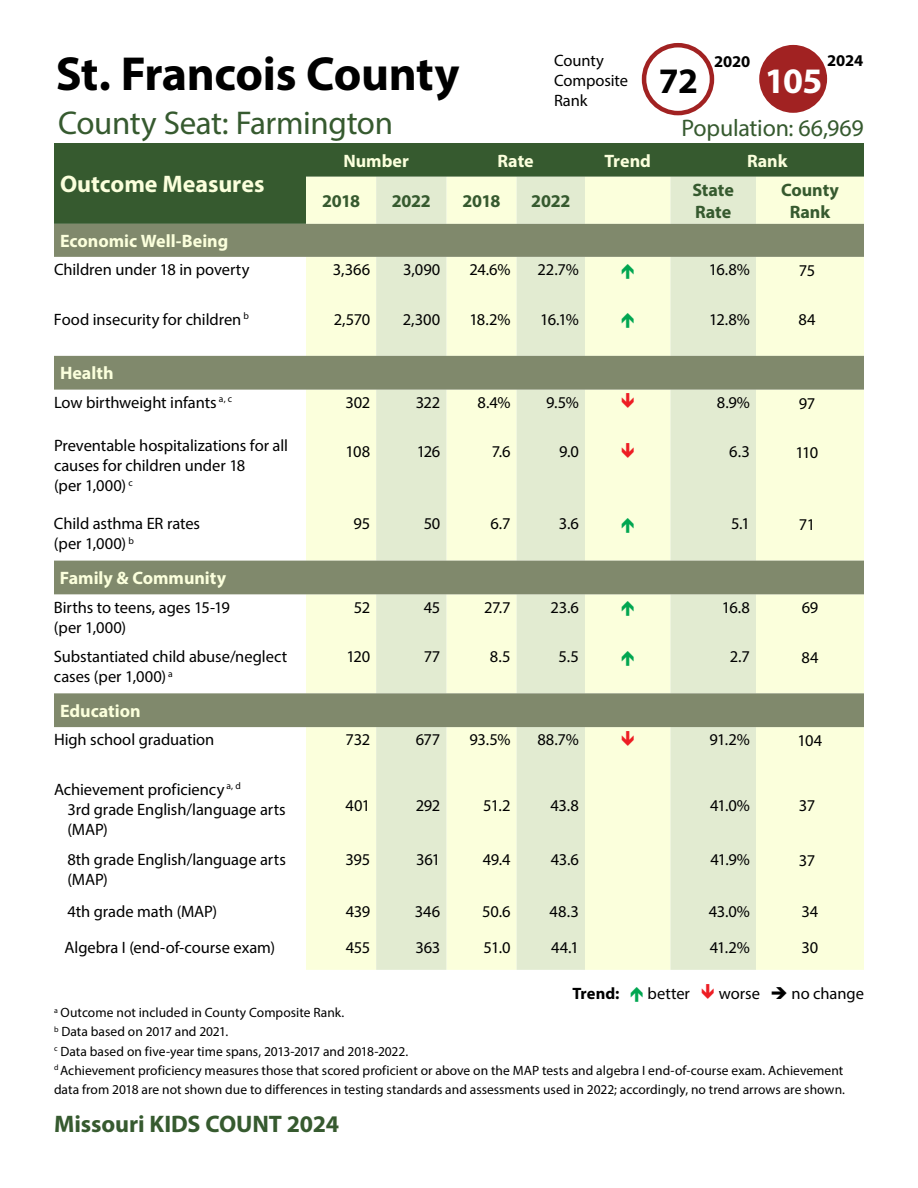
<style>
.page{position:relative;width:918px;height:1188px;background:#fff}
.page>*{position:absolute;margin:0;border:0;box-sizing:border-box;transform-origin:0 0}
.t1{font:700 48px "Myriad Pro";letter-spacing:-.01em;color:#000}
.t2{font:700 36px "Myriad Pro";color:#fff}
.t3{font:700 36px "Myriad Pro";color:#000}
.t4{font:33px "Myriad Pro";letter-spacing:-.015em;color:#365a2f}
.t5{font:700 24px "Myriad Pro";letter-spacing:-.005em;color:#365a2f}
.t6{font:24px "Myriad Pro";letter-spacing:-.01em;color:#365a2f}
.t7{font:700 24px "Myriad Pro";color:#fbffdc}
.t8{font:700 18px "Myriad Pro";color:#fbffdc}
.t9{font:700 18px/21.6px "Myriad Pro";letter-spacing:-.01em;color:#365a2f}
.t10{font:16.5px/19.8px "Myriad Pro";letter-spacing:-.005em;color:#000}
.t11{font:700 16.5px "Myriad Pro";letter-spacing:-.005em;color:#000}
.t12{font:13.5px/19.2px "Myriad Pro";color:#000}
</style>
<div class="page">
<div style="left:54px;top:143px;width:810px;height:81px;background:#365a2f"></div>
<div style="left:306px;top:177px;width:558px;height:793px;background:#fbffdc"></div>
<svg style="left:376px;top:177px;width:380px;height:793px;background:#ecf3d5"></svg>
<svg style="left:54px;top:224px;width:810px;height:503px"></svg>
<div style="left:759px;top:45px;width:68px;height:68px;background:#a12222;border-radius:50%"></div>
<div style="left:642px;top:43px;width:72px;height:72px;border:4px solid #a12222;border-radius:50%"></div>
<svg style="left:622px;top:263px;width:12px;height:15px"></svg>
<svg style="left:622px;top:313px;width:12px;height:15px"></svg>
<svg style="left:622px;top:393px;width:12px;height:15px"></svg>
<svg style="left:622px;top:443px;width:12px;height:15px"></svg>
<svg style="left:622px;top:518px;width:12px;height:15px"></svg>
<svg style="left:622px;top:601px;width:12px;height:15px"></svg>
<svg style="left:622px;top:650px;width:12px;height:15px"></svg>
<svg style="left:622px;top:731px;width:12px;height:15px"></svg>
<h1 class="t1" style="left:56px;top:42px;width:405px">St. Francois County</h1>
<h3 class="t4" style="left:58px;top:103px;width:336px">County Seat: Farmington</h3>
<p class="t10" style="left:554px;top:51px;width:51px">County</p>
<p class="t11" style="left:714px;top:51px;width:38px">2020</p>
<p class="t10" style="left:554px;top:70px;width:76px">Composite<br>Rank</p>
<h2 class="t3" style="left:659px;top:57px;width:41px">72</h2>
<p class="t11" style="left:827px;top:50px;width:38px">2024</p>
<h2 class="t2" style="left:765px;top:57px;width:59px">105</h2>
<h3 class="t6" style="left:681px;top:113px;width:184px">Population: 66,969</h3>
<h3 class="t7" style="left:60px;top:169px;width:206px">Outcome Measures</h3>
<p class="t8" style="left:343px;top:149px;width:67px">Number</p>
<p class="t8" style="left:498px;top:149px;width:38px">Rate</p>
<p class="t8" style="left:605px;top:149px;width:48px">Trend</p>
<p class="t8" style="left:747px;top:149px;width:42px">Rank</p>
<p class="t9" style="left:322px;top:190px;width:40px">2018</p>
<p class="t9" style="left:392px;top:190px;width:41px">2022</p>
<p class="t9" style="left:462px;top:190px;width:40px">2018</p>
<p class="t9" style="left:531px;top:190px;width:41px">2022</p>
<p class="t9" style="left:693px;top:179px;width:43px">State<br>Rate</p>
<p class="t9" style="left:781px;top:179px;width:59px;text-align:center">County<br>Rank</p>
<p class="t8" style="left:60px;top:229px;width:170px">Economic Well-Being</p>
<p class="t10" style="left:54px;top:260px;width:197px">Children under 18 in poverty</p>
<p class="t10" style="left:333px;top:260px;width:39px">3,366</p>
<p class="t10" style="left:403px;top:260px;width:39px">3,090</p>
<p class="t10" style="left:470px;top:260px;width:43px">24.6%</p>
<p class="t10" style="left:538px;top:260px;width:43px">22.7%</p>
<p class="t10" style="left:709px;top:260px;width:43px">16.8%</p>
<p class="t10" style="left:799px;top:260px;width:18px">75</p>
<p class="t10" style="left:54px;top:309px;width:196px">Food insecurity for children <sup>b</sup></p>
<p class="t10" style="left:334px;top:309px;width:38px">2,570</p>
<p class="t10" style="left:403px;top:309px;width:39px">2,300</p>
<p class="t10" style="left:469px;top:309px;width:43px">18.2%</p>
<p class="t10" style="left:540px;top:309px;width:40px">16.1%</p>
<p class="t10" style="left:709px;top:309px;width:42px">12.8%</p>
<p class="t10" style="left:798px;top:310px;width:19px">84</p>
<p class="t8" style="left:60px;top:362px;width:55px">Health</p>
<p class="t10" style="left:54px;top:392px;width:180px">Low birthweight infants <sup>a,</sup> <sup>c</sup></p>
<p class="t10" style="left:345px;top:392px;width:26px">302</p>
<p class="t10" style="left:416px;top:392px;width:26px">322</p>
<p class="t10" style="left:478px;top:392px;width:35px">8.4%</p>
<p class="t10" style="left:546px;top:392px;width:34px">9.5%</p>
<p class="t10" style="left:717px;top:392px;width:35px">8.9%</p>
<p class="t10" style="left:799px;top:393px;width:18px">97</p>
<p class="t10" style="left:54px;top:436px;width:236px">Preventable hospitalizations for all causes for children under 18<br>(per 1,000) <sup>c</sup></p>
<p class="t10" style="left:346px;top:442px;width:26px">108</p>
<p class="t10" style="left:417px;top:442px;width:25px">126</p>
<p class="t10" style="left:492px;top:442px;width:20px">7.6</p>
<p class="t10" style="left:559px;top:442px;width:21px">9.0</p>
<p class="t10" style="left:729px;top:442px;width:22px">6.3</p>
<p class="t10" style="left:796px;top:443px;width:24px">110</p>
<p class="t10" style="left:54px;top:514px;width:148px">Child asthma ER rates (per 1,000) <sup>b</sup></p>
<p class="t10" style="left:354px;top:514px;width:18px">95</p>
<p class="t10" style="left:424px;top:514px;width:18px">50</p>
<p class="t10" style="left:490px;top:514px;width:22px">6.7</p>
<p class="t10" style="left:559px;top:514px;width:22px">3.6</p>
<p class="t10" style="left:731px;top:514px;width:20px">5.1</p>
<p class="t10" style="left:799px;top:515px;width:18px">71</p>
<p class="t8" style="left:60px;top:566px;width:168px">Family &amp; Community</p>
<p class="t10" style="left:54px;top:597px;width:177px">Births to teens, ages 15-19 (per 1,000)</p>
<p class="t10" style="left:354px;top:597px;width:18px">52</p>
<p class="t10" style="left:424px;top:597px;width:18px">45</p>
<p class="t10" style="left:484px;top:597px;width:28px">27.7</p>
<p class="t10" style="left:550px;top:597px;width:30px">23.6</p>
<p class="t10" style="left:722px;top:597px;width:30px">16.8</p>
<p class="t10" style="left:802px;top:598px;width:18px">69</p>
<p class="t10" style="left:54px;top:647px;width:235px">Substantiated child abuse/neglect cases (per 1,000) <sup>a</sup></p>
<p class="t10" style="left:346px;top:647px;width:25px">120</p>
<p class="t10" style="left:424px;top:647px;width:18px">77</p>
<p class="t10" style="left:490px;top:647px;width:22px">8.5</p>
<p class="t10" style="left:559px;top:647px;width:22px">5.5</p>
<p class="t10" style="left:730px;top:647px;width:22px">2.7</p>
<p class="t10" style="left:801px;top:647px;width:19px">84</p>
<p class="t8" style="left:60px;top:699px;width:82px">Education</p>
<p class="t10" style="left:54px;top:730px;width:162px">High school graduation</p>
<p class="t10" style="left:346px;top:730px;width:26px">732</p>
<p class="t10" style="left:416px;top:730px;width:26px">677</p>
<p class="t10" style="left:469px;top:730px;width:43px">93.5%</p>
<p class="t10" style="left:537px;top:730px;width:43px">88.7%</p>
<p class="t10" style="left:710px;top:730px;width:42px">91.2%</p>
<p class="t10" style="left:798px;top:731px;width:26px">104</p>
<p class="t10" style="left:68px;top:779px;width:220px;text-indent:-13px">Achievement proficiency <sup>a,</sup> <sup>d<br></sup>3rd grade English/language arts (MAP)</p>
<p class="t10" style="left:345px;top:795px;width:26px">401</p>
<p class="t10" style="left:416px;top:795px;width:26px">292</p>
<p class="t10" style="left:483px;top:795px;width:29px">51.2</p>
<p class="t10" style="left:551px;top:795px;width:30px">43.8</p>
<p class="t10" style="left:710px;top:795px;width:41px">41.0%</p>
<p class="t10" style="left:799px;top:795px;width:18px">37</p>
<p class="t10" style="left:68px;top:849px;width:220px">8th grade English/language arts (MAP)</p>
<p class="t10" style="left:346px;top:849px;width:26px">395</p>
<p class="t10" style="left:416px;top:849px;width:26px">361</p>
<p class="t10" style="left:483px;top:849px;width:29px">49.4</p>
<p class="t10" style="left:551px;top:849px;width:30px">43.6</p>
<p class="t10" style="left:710px;top:849px;width:41px">41.9%</p>
<p class="t10" style="left:799px;top:850px;width:18px">37</p>
<p class="t10" style="left:68px;top:901px;width:151px">4th grade math (MAP)</p>
<p class="t10" style="left:346px;top:901px;width:26px">439</p>
<p class="t10" style="left:415px;top:901px;width:27px">346</p>
<p class="t10" style="left:482px;top:901px;width:30px">50.6</p>
<p class="t10" style="left:550px;top:901px;width:31px">48.3</p>
<p class="t10" style="left:709px;top:901px;width:43px">43.0%</p>
<p class="t10" style="left:802px;top:902px;width:18px">34</p>
<p class="t10" style="left:64px;top:937px;width:212px">Algebra I (end-of-course exam)</p>
<p class="t10" style="left:346px;top:937px;width:26px">455</p>
<p class="t10" style="left:416px;top:937px;width:26px">363</p>
<p class="t10" style="left:484px;top:937px;width:29px">51.0</p>
<p class="t10" style="left:551px;top:937px;width:29px">44.1</p>
<p class="t10" style="left:710px;top:937px;width:42px">41.2%</p>
<p class="t10" style="left:802px;top:938px;width:18px">30</p>
<p class="t11" style="left:572px;top:983px;width:48px">Trend:</p>
<p class="t10" style="left:648px;top:983px;width:44px">better</p>
<p class="t10" style="left:719px;top:983px;width:147px">worse ➔ no change</p>
<p class="t12" style="left:54px;top:1003px;width:793px"><sup>a</sup> Outcome not included in County Composite Rank.<br><sup>b</sup> Data based on 2017 and 2021.<br><sup>c</sup> Data based on five-year time spans, 2013-2017 and 2018-2022.<br><sup>d</sup> Achievement proficiency measures those that scored proficient or above on the MAP tests and algebra I end-of-course exam. Achievement data from 2018 are not shown due to differences in testing standards and assessments used in 2022; accordingly, no trend arrows are shown.</p>
<h3 class="t5" style="left:54px;top:1108px;width:287px">Missouri KIDS COUNT 2024</h3>
</div>
